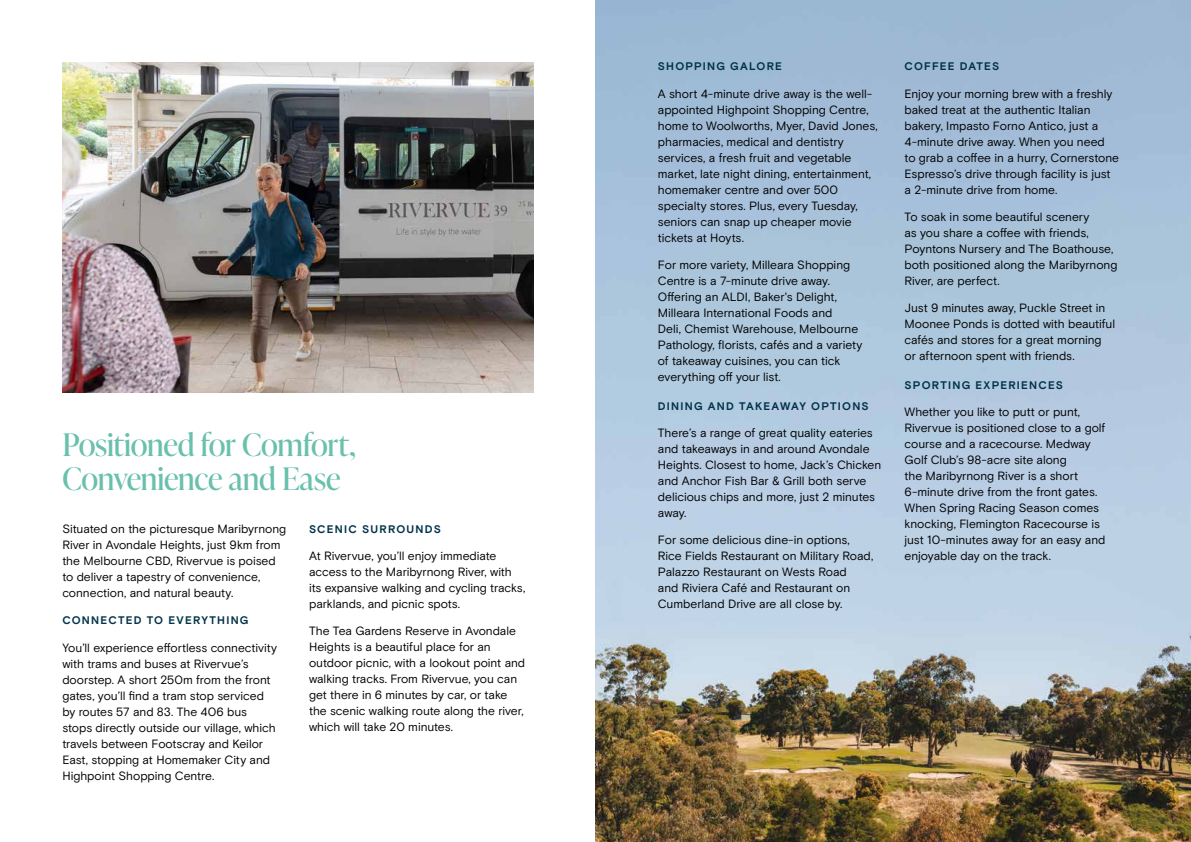
<style>
.page{position:relative;width:1191px;height:842px;background:#fff}
.page>*{position:absolute;margin:0;border:0;box-sizing:border-box;transform-origin:0 0}
.t1{font:31px/34px "Ivy Presto Display";letter-spacing:-.01em;color:#69c0ac}
.t2{font:12px/16px "Basis Grotesque Pro";letter-spacing:-.005em;color:#000}
.t3{font:700 11px "Basis Grotesque Pro";letter-spacing:.11em;color:#00324a}
</style>
<div class="page">
<img style="left:62px;top:62px;width:471px;height:331px">
<img style="left:595px;top:0;width:596px;height:842px">
<h1 class="t1" style="left:62px;top:426px;width:295px">Positioned for Comfort,<br>Convenience and Ease</h1>
<p class="t2" style="left:62px;top:521px;width:225px">Situated on the picturesque Maribyrnong River in Avondale Heights, just 9km from the Melbourne CBD, Rivervue is poised to deliver a tapestry of convenience, connection, and natural beauty.</p>
<p class="t3" style="left:62px;top:614px;width:188px">CONNECTED TO EVERYTHING</p>
<p class="t2" style="left:62px;top:640px;width:216px">You’ll experience effortless connectivity with trams and buses at Rivervue’s doorstep. A short 250m from the front gates, you’ll find a tram stop serviced by routes 57 and 83. The 406 bus stops directly outside our village, which travels between Footscray and Keilor East, stopping at Homemaker City and Highpoint Shopping Centre.</p>
<p class="t3" style="left:309px;top:522px;width:133px">SCENIC SURROUNDS</p>
<p class="t2" style="left:309px;top:548px;width:218px">At Rivervue, you’ll enjoy immediate access to the Maribyrnong River, with its expansive walking and cycling tracks, parklands, and picnic spots.</p>
<p class="t2" style="left:309px;top:623px;width:218px">The Tea Gardens Reserve in Avondale Heights is a beautiful place for an outdoor picnic, with a lookout point and walking tracks. From Rivervue, you can get there in 6 minutes by car, or take the scenic walking route along the river, which will take 20 minutes.</p>
<p class="t3" style="left:658px;top:60px;width:126px">SHOPPING GALORE</p>
<p class="t2" style="left:658px;top:86px;width:221px">A short 4-minute drive away is the well&shy;appointed Highpoint Shopping Centre, home to Woolworths, Myer, David Jones, pharmacies, medical and dentistry services, a fresh fruit and vegetable market, late night dining, entertainment, homemaker centre and over 500 specialty stores. Plus, every Tuesday, seniors can snap up cheaper movie tickets at Hoyts.</p>
<p class="t2" style="left:658px;top:257px;width:206px">For more variety, Milleara Shopping Centre is a 7-minute drive away.<br>Offering an ALDI, Baker's Delight, Milleara International Foods and<br>Deli, Chemist Warehouse, Melbourne Pathology, florists, cafés and a variety of takeaway cuisines, you can tick everything off your list.</p>
<p class="t3" style="left:658px;top:399px;width:212px">DINING AND TAKEAWAY OPTIONS</p>
<p class="t2" style="left:658px;top:425px;width:225px">There’s a range of great quality eateries and takeaways in and around Avondale Heights. Closest to home, Jack’s Chicken and Anchor Fish Bar &amp; Grill both serve delicious chips and more, just 2 minutes away.</p>
<p class="t2" style="left:658px;top:532px;width:217px">For some delicious dine-in options, Rice Fields Restaurant on Military Road, Palazzo Restaurant on Wests Road<br>and Riviera Café and Restaurant on Cumberland Drive are all close by.</p>
<p class="t3" style="left:904px;top:60px;width:96px">COFFEE DATES</p>
<p class="t2" style="left:904px;top:86px;width:216px">Enjoy your morning brew with a freshly baked treat at the authentic Italian bakery, Impasto Forno Antico, just a 4-minute drive away. When you need<br>to grab a coffee in a hurry, Cornerstone Espresso’s drive through facility is just a 2-minute drive from home.</p>
<p class="t2" style="left:904px;top:209px;width:214px">To soak in some beautiful scenery<br>as you share a coffee with friends,<br>Poyntons Nursery and The Boathouse, both positioned along the Maribyrnong<br>River, are perfect.</p>
<p class="t2" style="left:904px;top:300px;width:212px">Just 9 minutes away, Puckle Street in Moonee Ponds is dotted with beautiful cafés and stores for a great morning or afternoon spent with friends.</p>
<p class="t3" style="left:904px;top:379px;width:160px">SPORTING EXPERIENCES</p>
<p class="t2" style="left:904px;top:404px;width:202px">Whether you like to putt or punt, Rivervue is positioned close to a golf course and a racecourse. Medway Golf Club’s 98-acre site along<br>the Maribyrnong River is a short 6-minute drive from the front gates.<br>When Spring Racing Season comes knocking, Flemington Racecourse is just 10-minutes away for an easy and enjoyable day on the track.</p>
</div>
